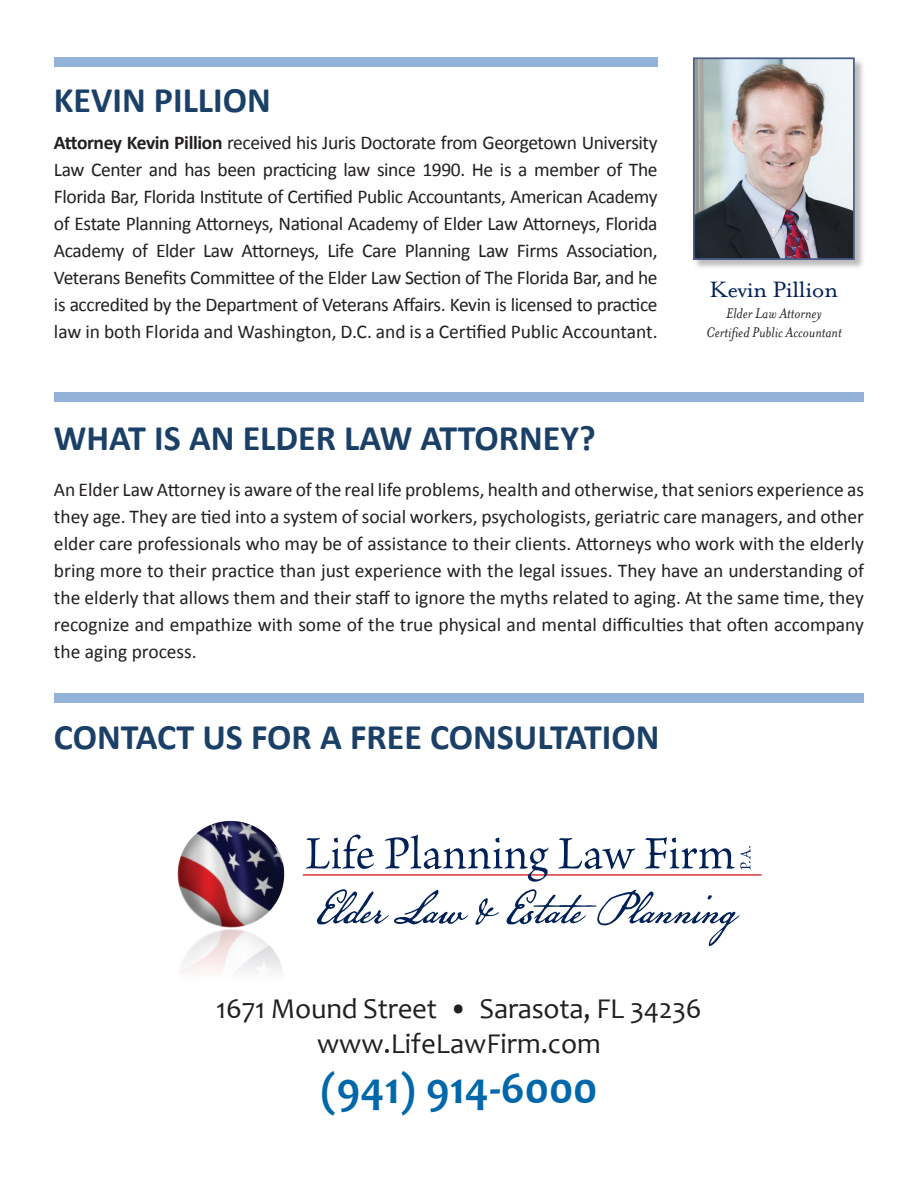
<style>
.page{position:relative;width:918px;height:1188px;background:#fff}
.page>*{position:absolute;margin:0;border:0;box-sizing:border-box;transform-origin:0 0}
.t1{font:700 45.45px "Candara";color:#0067aa}
.t2{font:700 36px "Calibri";color:#1b4067}
.t3{font:28.95px/35.1px "Candara";letter-spacing:-.01em;color:#231f20;text-align:center}
.t4{font:25.5px "Mrs Eaves Roman";letter-spacing:-.02em;color:#002158}
.t5{font:19.5px/27px "Calibri";color:#231f20;text-align:justify}
.t6{font:italic 16.05px/18.8px "Mrs Eaves";color:#231f20;text-align:center}
.s1{font-weight:700}
</style>
<div class="page">
<div style="left:694px;top:58px;width:171px;height:213px;background:#231f20;opacity:.3"></div>
<img style="left:696px;top:60px;width:156px;height:197px">
<div style="left:693px;top:57px;width:162px;height:203px;border:2px solid #4c5f8c"></div>
<div style="left:54px;top:57px;width:604px;height:10px;background:#94b2d7"></div>
<div style="left:54px;top:392px;width:810px;height:10px;background:#94b2d7"></div>
<div style="left:54px;top:693px;width:810px;height:10px;background:#94b2d7"></div>
<svg style="left:317px;top:889px;width:151px;height:35px"></svg>
<svg style="left:476px;top:898px;width:23px;height:27px"></svg>
<svg style="left:506px;top:889px;width:234px;height:57px"></svg>
<hr style="left:303px;top:874px;width:459px;height:2px;background:#d1232a">
<svg style="left:306px;top:835px;width:68px;height:34px"></svg>
<svg style="left:385px;top:835px;width:164px;height:47px"></svg>
<svg style="left:558px;top:838px;width:78px;height:31px"></svg>
<svg style="left:645px;top:837px;width:106px;height:33px"></svg>
<h2 class="t2" style="left:54px;top:78px;width:218px">KEVIN PILLION</h2>
<p class="t5" style="left:54px;top:129px;width:605px"><span class="s1">Attorney Kevin Pillion</span> received his Juris Doctorate from Georgetown University Law Center and has been practicing law since 1990. He is a member of The Florida Bar, Florida Institute of Certified Public Accountants, American Academy of Estate Planning Attorneys, National Academy of Elder Law Attorneys, Florida Academy of Elder Law Attorneys, Life Care Planning Law Firms Association, Veterans Benefits Committee of the Elder Law Section of The Florida Bar, and he is accredited by the Department of Veterans Affairs. Kevin is licensed to practice law in both Florida and Washington, D.C. and is a Certified Public Accountant.</p>
<h3 class="t4" style="left:709px;top:275px;width:131px">Kevin Pillion</h3>
<p class="t6" style="left:706px;top:304px;width:137px">Elder Law Attorney<br>Certified Public Accountant</p>
<h2 class="t2" style="left:54px;top:415px;width:543px">WHAT IS AN ELDER LAW ATTORNEY?</h2>
<p class="t5" style="left:54px;top:476px;width:812px">An Elder Law Attorney is aware of the real life problems, health and otherwise, that seniors experience as they age. They are tied into a system of social workers, psychologists, geriatric care managers, and other elder care professionals who may be of assistance to their clients. Attorneys who work with the elderly bring more to their practice than just experience with the legal issues. They have an understanding of the elderly that allows them and their staff to ignore the myths related to aging. At the same time, they recognize and empathize with some of the true physical and mental difficulties that often accompany the aging process.</p>
<h2 class="t2" style="left:54px;top:714px;width:607px">CONTACT US FOR A FREE CONSULTATION</h2>
<h3 class="t3" style="left:216px;top:991px;width:487px">1671 Mound Street • Sarasota, FL 34236 www.LifeLawFirm.com</h3>
<h1 class="t1" style="left:320px;top:1060px;width:279px">(941) 914-6000</h1>
</div>
